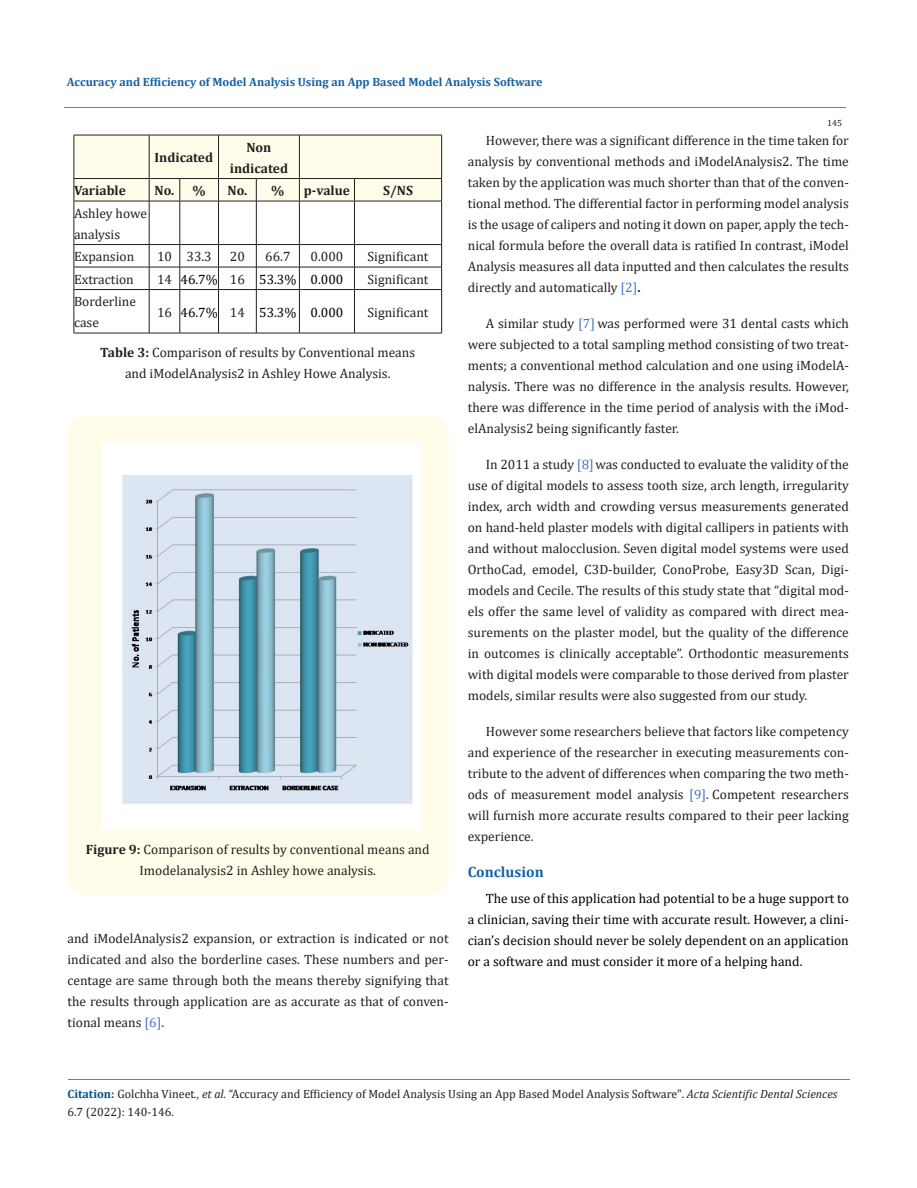
<style>
.page{position:relative;width:917px;height:1188px;background:#fff}
.page>*{position:absolute;margin:0;border:0;box-sizing:border-box;transform-origin:0 0}
.t1{font:700 15px "Cambria";color:#1560a6}
.List_Paragraph{font:13.5px/21px "Cambria";color:#231f20;text-align:justify}
.Default{font:13.5px/21px "Cambria";color:#000;text-align:justify}
.t2{font:700 13.5px/21px "Cambria";color:#231f20;text-align:center}
.t3{font:12px/18px "Cambria";color:#231f20}
.t4{font:700 12px "Cambria";color:#1560a6}
.t5{font:9px "Cambria";color:#231f20}
.s1{font-weight:700}
.s2{color:#4472c4}
.s3{font-weight:700;color:#035089}
.s4{font-style:italic}
</style>
<div class="page">
<hr style="left:64px;top:108px;width:781px;height:1px;background:#e05d1a">
<hr style="left:68px;top:1079px;width:781px;height:1px;background:#e05d1a">
<svg style="left:74px;top:135px;width:368px;height:66px"></svg>
<hr style="left:74px;top:201px;width:75px;height:1px;background:#231f20">
<hr style="left:74px;top:201px;width:1px;height:43px;background:#231f20">
<hr style="left:149px;top:201px;width:31px;height:1px;background:#231f20">
<hr style="left:149px;top:201px;width:1px;height:43px;background:#231f20">
<hr style="left:180px;top:201px;width:38px;height:1px;background:#231f20">
<hr style="left:179px;top:201px;width:1px;height:43px;background:#231f20">
<hr style="left:218px;top:201px;width:38px;height:1px;background:#231f20">
<hr style="left:218px;top:201px;width:1px;height:43px;background:#231f20">
<hr style="left:256px;top:201px;width:43px;height:1px;background:#231f20">
<hr style="left:256px;top:201px;width:1px;height:43px;background:#231f20">
<hr style="left:299px;top:201px;width:55px;height:1px;background:#231f20">
<hr style="left:299px;top:201px;width:1px;height:43px;background:#231f20">
<hr style="left:354px;top:201px;width:88px;height:1px;background:#231f20">
<hr style="left:354px;top:201px;width:1px;height:43px;background:#231f20">
<hr style="left:441px;top:201px;width:1px;height:43px;background:#231f20">
<hr style="left:74px;top:244px;width:75px;height:1px;background:#231f20">
<hr style="left:149px;top:244px;width:31px;height:1px;background:#231f20">
<hr style="left:180px;top:244px;width:38px;height:1px;background:#231f20">
<hr style="left:218px;top:244px;width:38px;height:1px;background:#231f20">
<hr style="left:256px;top:244px;width:43px;height:1px;background:#231f20">
<hr style="left:299px;top:244px;width:55px;height:1px;background:#231f20">
<hr style="left:354px;top:244px;width:88px;height:1px;background:#231f20">
<hr style="left:74px;top:267px;width:75px;height:1px;background:#231f20">
<svg style="left:74px;top:245px;width:1px;height:44px"></svg>
<hr style="left:149px;top:267px;width:31px;height:1px;background:#231f20">
<svg style="left:149px;top:245px;width:1px;height:44px"></svg>
<hr style="left:180px;top:267px;width:38px;height:1px;background:#231f20">
<svg style="left:179px;top:245px;width:1px;height:44px"></svg>
<hr style="left:218px;top:267px;width:38px;height:1px;background:#231f20">
<svg style="left:218px;top:245px;width:1px;height:44px"></svg>
<hr style="left:256px;top:267px;width:43px;height:1px;background:#231f20">
<svg style="left:256px;top:245px;width:1px;height:44px"></svg>
<hr style="left:299px;top:267px;width:55px;height:1px;background:#231f20">
<svg style="left:299px;top:245px;width:1px;height:44px"></svg>
<hr style="left:354px;top:267px;width:88px;height:1px;background:#231f20">
<svg style="left:354px;top:245px;width:1px;height:44px"></svg>
<svg style="left:441px;top:245px;width:1px;height:44px"></svg>
<hr style="left:74px;top:289px;width:75px;height:1px;background:#231f20">
<hr style="left:74px;top:290px;width:1px;height:43px;background:#231f20">
<hr style="left:149px;top:289px;width:31px;height:1px;background:#231f20">
<hr style="left:149px;top:290px;width:1px;height:43px;background:#231f20">
<hr style="left:180px;top:289px;width:38px;height:1px;background:#231f20">
<hr style="left:179px;top:290px;width:1px;height:43px;background:#231f20">
<hr style="left:218px;top:289px;width:38px;height:1px;background:#231f20">
<hr style="left:218px;top:290px;width:1px;height:43px;background:#231f20">
<hr style="left:256px;top:289px;width:43px;height:1px;background:#231f20">
<hr style="left:256px;top:290px;width:1px;height:43px;background:#231f20">
<hr style="left:299px;top:289px;width:55px;height:1px;background:#231f20">
<hr style="left:299px;top:290px;width:1px;height:43px;background:#231f20">
<hr style="left:354px;top:289px;width:88px;height:1px;background:#231f20">
<hr style="left:354px;top:290px;width:1px;height:43px;background:#231f20">
<hr style="left:441px;top:290px;width:1px;height:43px;background:#231f20">
<hr style="left:74px;top:333px;width:75px;height:1px;background:#231f20">
<hr style="left:149px;top:333px;width:31px;height:1px;background:#231f20">
<hr style="left:180px;top:333px;width:38px;height:1px;background:#231f20">
<hr style="left:218px;top:333px;width:38px;height:1px;background:#231f20">
<hr style="left:256px;top:333px;width:43px;height:1px;background:#231f20">
<hr style="left:299px;top:333px;width:55px;height:1px;background:#231f20">
<hr style="left:354px;top:333px;width:88px;height:1px;background:#231f20">
<div style="left:67px;top:416px;width:381px;height:479px;background:#fffde9;border-radius:18px"></div>
<img style="left:102px;top:443px;width:318px;height:386px">
<p class="t4" style="left:67px;top:73px;width:477px">Accuracy and Efficiency of Model Analysis Using an App Based Model Analysis Software</p>
<p class="t5" style="left:827px;top:118px;width:16px">145</p>
<p class="t2" style="left:154px;top:146px;width:60px">Indicated</p>
<p class="t2" style="left:230px;top:136px;width:60px">Non indicated</p>
<p class="t2" style="left:74px;top:179px;width:53px">Variable</p>
<p class="t2" style="left:154px;top:179px;width:21px">No.</p>
<p class="t2" style="left:192px;top:179px;width:15px">%</p>
<p class="t2" style="left:227px;top:179px;width:21px">No.</p>
<p class="t2" style="left:271px;top:179px;width:15px">%</p>
<p class="t2" style="left:304px;top:179px;width:48px">p-value</p>
<p class="t2" style="left:383px;top:179px;width:31px">S/NS</p>
<p class="List_Paragraph" style="left:74px;top:202px;width:74px">Ashley howe analysis</p>
<p class="List_Paragraph" style="left:74px;top:246px;width:62px">Expansion</p>
<p class="List_Paragraph" style="left:157px;top:246px;width:16px">10</p>
<p class="List_Paragraph" style="left:186px;top:246px;width:27px">33.3</p>
<p class="List_Paragraph" style="left:230px;top:246px;width:16px">20</p>
<p class="List_Paragraph" style="left:265px;top:246px;width:27px">66.7</p>
<p class="List_Paragraph" style="left:310px;top:246px;width:34px">0.000</p>
<p class="List_Paragraph" style="left:367px;top:246px;width:62px">Significant</p>
<p class="List_Paragraph" style="left:74px;top:268px;width:61px">Extraction</p>
<p class="List_Paragraph" style="left:157px;top:268px;width:16px">14</p>
<p class="Default" style="left:180px;top:268px;width:39px">46.7%</p>
<p class="List_Paragraph" style="left:230px;top:268px;width:16px">16</p>
<p class="Default" style="left:259px;top:268px;width:39px">53.3%</p>
<p class="Default" style="left:310px;top:268px;width:34px">0.000</p>
<p class="List_Paragraph" style="left:367px;top:268px;width:62px">Significant</p>
<p class="List_Paragraph" style="left:74px;top:291px;width:63px">Borderline case</p>
<p class="List_Paragraph" style="left:157px;top:301px;width:16px">16</p>
<p class="Default" style="left:180px;top:301px;width:39px">46.7%</p>
<p class="List_Paragraph" style="left:230px;top:301px;width:16px">14</p>
<p class="Default" style="left:259px;top:301px;width:39px">53.3%</p>
<p class="Default" style="left:310px;top:301px;width:34px">0.000</p>
<p class="List_Paragraph" style="left:367px;top:301px;width:62px">Significant</p>
<p class="List_Paragraph" style="left:100px;top:342px;width:316px;text-align:center"><span class="s1">Table 3:</span> Comparison of results by Conventional means and iModelAnalysis2 in Ashley Howe Analysis.</p>
<p class="List_Paragraph" style="left:86px;top:839px;width:345px;text-align:center"><span class="s1">Figure 9:</span> Comparison of results by conventional means and<br>Imodelanalysis2 in Ashley howe analysis.</p>
<p class="List_Paragraph" style="left:68px;top:927px;width:382px">and iModelAnalysis2 expansion, or extraction is indicated or not indicated and also the borderline cases. These numbers and per&shy;centage are same through both the means thereby signifying that the results through application are as accurate as that of conven&shy;tional means <span class="s2">[6]</span>.</p>
<p class="List_Paragraph" style="left:468px;top:130px;width:382px;text-indent:18px">However, there was a significant difference in the time taken for analysis by conventional methods and iModelAnalysis2. The time taken by the application was much shorter than that of the conven&shy;tional method. The differential factor in performing model analysis is the usage of calipers and noting it down on paper, apply the tech&shy;nical formula before the overall data is ratified In contrast, iModel Analysis measures all data inputted and then calculates the results directly and automatically <span class="s2">[2]</span><span class="s1">.</span></p>
<p class="List_Paragraph" style="left:468px;top:313px;width:382px;text-indent:18px">A similar study <span class="s2">[7]</span> was performed were 31 dental casts which were subjected to a total sampling method consisting of two treat&shy;ments; a conventional method calculation and one using iModelA&shy;nalysis. There was no difference in the analysis results. However, there was difference in the time period of analysis with the iMod&shy;elAnalysis2 being significantly faster.</p>
<p class="List_Paragraph" style="left:468px;top:454px;width:382px;text-indent:18px">In 2011 a study <span class="s2">[8]</span>was conducted to evaluate the validity of the use of digital models to assess tooth size, arch length, irregularity index, arch width and crowding versus measurements generated on hand-held plaster models with digital callipers in patients with and without malocclusion. Seven digital model systems were used OrthoCad, emodel, C3D-builder, ConoProbe, Easy3D Scan, Digi&shy;models and Cecile. The results of this study state that “digital mod&shy;els offer the same level of validity as compared with direct mea&shy;surements on the plaster model, but the quality of the difference in outcomes is clinically acceptable”. Orthodontic measurements with digital models were comparable to those derived from plaster models, similar results were also suggested from our study.</p>
<p class="List_Paragraph" style="left:468px;top:721px;width:382px;text-indent:18px">However some researchers believe that factors like competency and experience of the researcher in executing measurements con&shy;tribute to the advent of differences when comparing the two meth&shy;ods of measurement model analysis <span class="s2">[9]</span>. Competent researchers will furnish more accurate results compared to their peer lacking experience.</p>
<p class="t1" style="left:468px;top:862px;width:77px">Conclusion</p>
<p class="Default" style="left:468px;top:888px;width:382px;text-indent:18px">The use of this application had potential to be a huge support to a clinician, saving their time with accurate result. However, a clini&shy;cian’s decision should never be solely dependent on an application or a software and must consider it more of a helping hand.</p>
<p class="t3" style="left:68px;top:1084px;width:771px"><span class="s3">Citation:</span> Golchha Vineet<span class="s4">., et al.</span> “Accuracy and Efficiency of Model Analysis Using an App Based Model Analysis Software". <span class="s4">Acta Scientific Dental Sciences<br></span>6.7 (2022): 140-146.</p>
</div>
